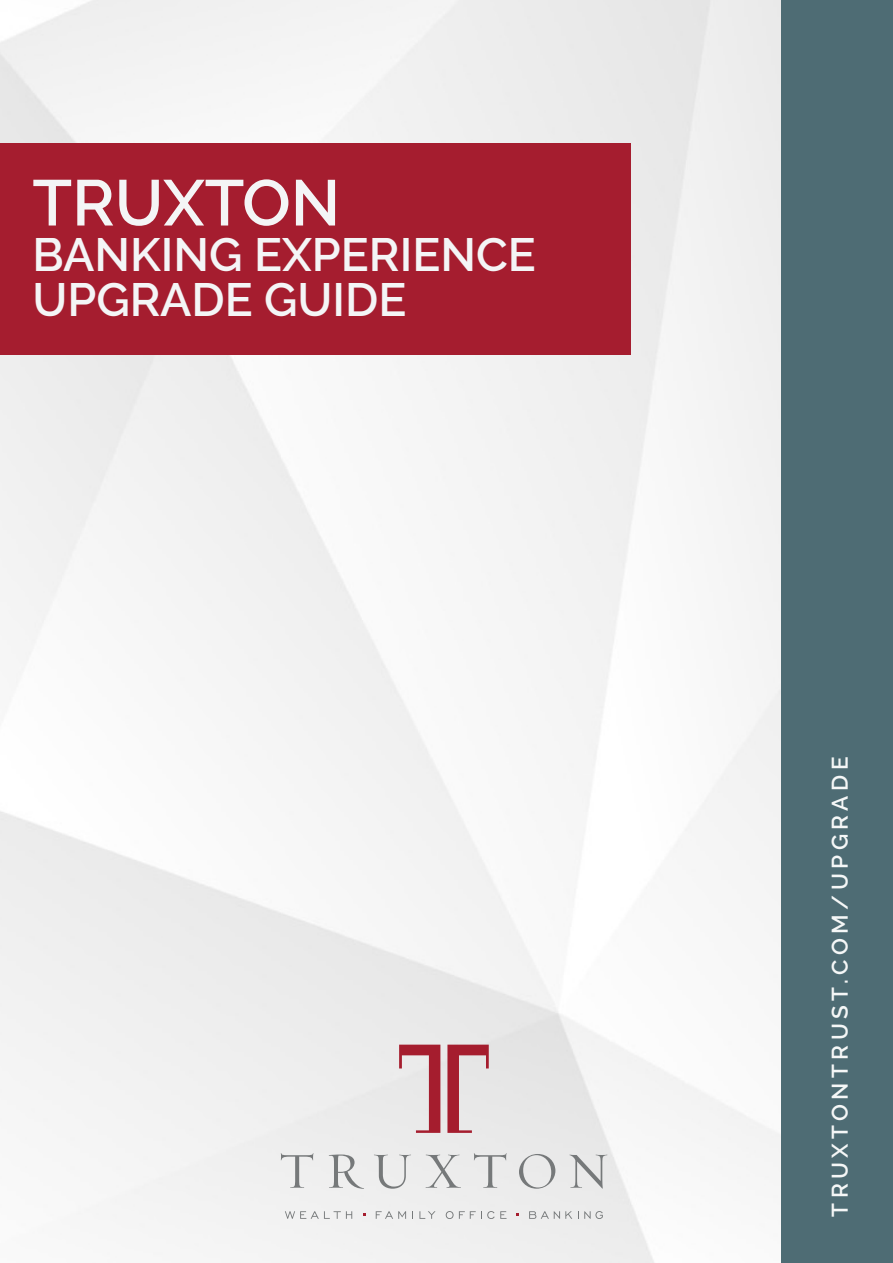
<style>
.page{position:relative;width:893px;height:1263px;background:#fff}
.page>*{position:absolute;margin:0;border:0;box-sizing:border-box;transform-origin:0 0}
.Body_01_-_Left{font:600 64.5px "Raleway";color:#f4f5f6}
.Body_01_-_Left-2{font:600 46.5px/45px "Raleway";color:#f4f5f6}
.Body_01_-_Left-3{font:600 22.5px "Raleway";letter-spacing:.2em;color:#f5f7f7}
</style>
<div class="page">
<img style="left:0;top:0;width:781px;height:1263px">
<div style="left:0;top:143px;width:631px;height:212px;background:#a51d2f"></div>
<div style="left:781px;top:0;width:112px;height:1263px;background:#4e6c74"></div>
<svg style="left:399px;top:1045px;width:41px;height:88px"></svg>
<svg style="left:447px;top:1045px;width:42px;height:88px"></svg>
<svg style="left:281px;top:1153px;width:33px;height:35px"></svg>
<svg style="left:329px;top:1154px;width:35px;height:35px"></svg>
<svg style="left:374px;top:1154px;width:37px;height:35px"></svg>
<svg style="left:425px;top:1154px;width:36px;height:34px"></svg>
<svg style="left:474px;top:1153px;width:33px;height:35px"></svg>
<svg style="left:519px;top:1154px;width:36px;height:35px"></svg>
<svg style="left:569px;top:1154px;width:38px;height:35px"></svg>
<svg style="left:285px;top:1211px;width:67px;height:8px"></svg>
<svg style="left:376px;top:1211px;width:30px;height:8px"></svg>
<svg style="left:419px;top:1211px;width:16px;height:8px"></svg>
<svg style="left:446px;top:1211px;width:60px;height:8px"></svg>
<svg style="left:529px;top:1211px;width:49px;height:8px"></svg>
<svg style="left:584px;top:1211px;width:19px;height:8px"></svg>
<p class="Body_01_-_Left" style="left:32px;top:166px;width:309px">TRUXTON</p>
<p class="Body_01_-_Left-2" style="left:32px;top:232px;width:505px">BANKING EXPERIENCE<br>UPGRADE GUIDE</p>
<p class="Body_01_-_Left-3" style="left:827px;top:1217px;width:462px;rotate:-90deg">TRUXTONTRUST.COM/UPGRADE</p>
</div>
